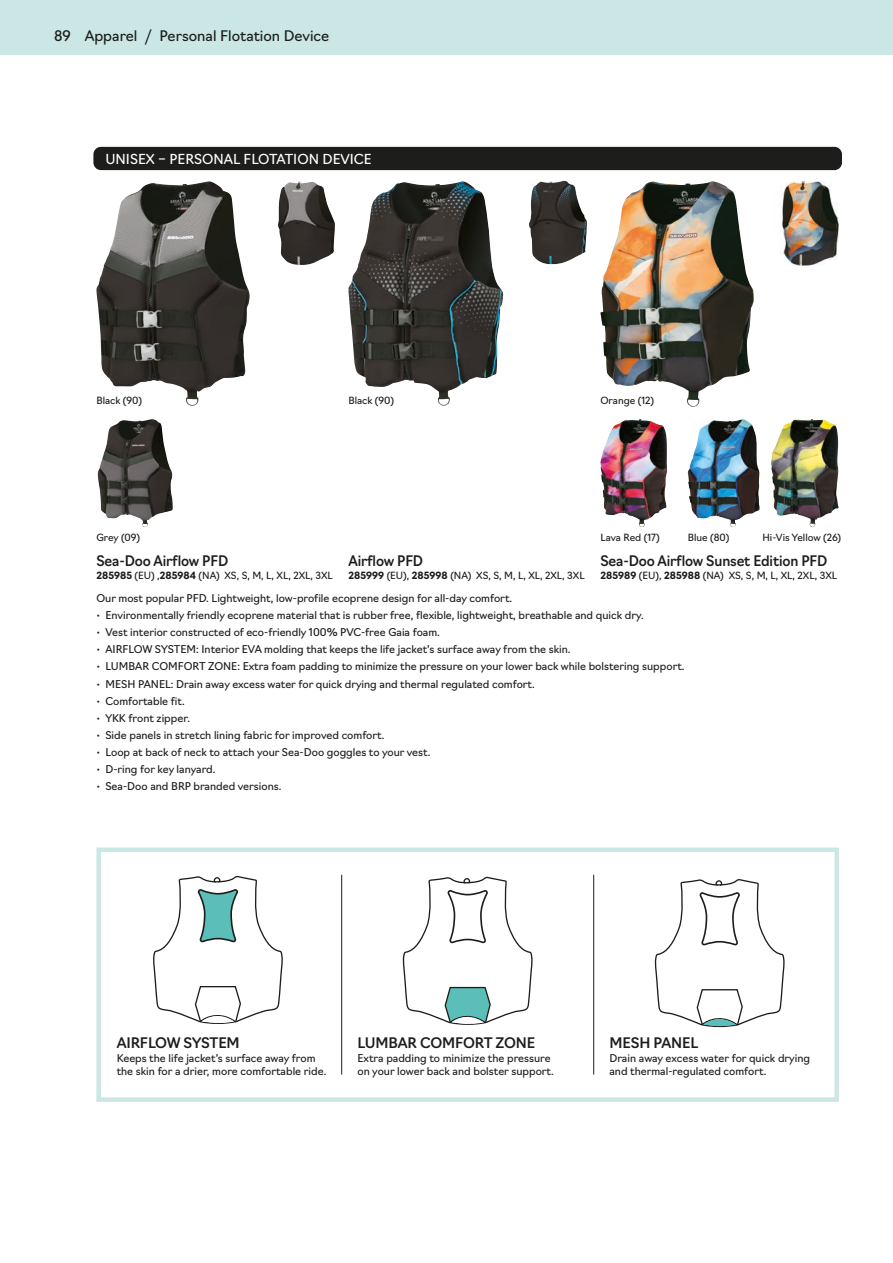
<style>
.page{position:relative;width:893px;height:1263px;background:#fff}
.page>*{position:absolute;margin:0;border:0;box-sizing:border-box;transform-origin:0 0}
.TAB-PROD-NAME{font:500 14.25px "Navigo";letter-spacing:-.01em;color:#1d1d1b;scale:.95 1}
.TAB-PROD-NAME-2{font:500 14.25px "Navigo";letter-spacing:-.01em;color:#1d1d1b}
.FOLIO-LEFT{font:14.25px "Navigo";color:#1d1d1b}
.SUB-SECTION{font:13.5px "Navigo";color:#fff}
.TAB-PROD-DESCRIPTION{font:10.5px/12.8px "Navigo";color:#1d1d1b}
.TAB-PROD-SKU-APPAREL{font:9.75px "Navigo";color:#1d1d1b}
.TAB-PROD-PLATFORM{font:9.75px "Navigo";color:#1d1d1b}
.s1{font-weight:300}
.s2{font-weight:700}
</style>
<div class="page">
<img style="left:278px;top:181px;width:57px;height:84px">
<img style="left:97px;top:419px;width:76px;height:108px">
<img style="left:96px;top:181px;width:152px;height:225px">
<img style="left:529px;top:181px;width:58px;height:83px">
<img style="left:348px;top:181px;width:155px;height:225px">
<img style="left:780px;top:181px;width:59px;height:84px">
<img style="left:600px;top:419px;width:45px;height:108px">
<img style="left:771px;top:419px;width:49px;height:108px">
<img style="left:688px;top:419px;width:71px;height:108px">
<img style="left:600px;top:181px;width:110px;height:226px">
<div style="left:93px;top:147px;width:749px;height:23px;background:#1d1d1b;border-radius:8px"></div>
<div style="left:96px;top:847px;width:743px;height:255px;border:4px solid #cae7e5"></div>
<hr style="left:593px;top:875px;width:1px;height:199px;background:#1d1d1b">
<svg style="left:402px;top:876px;width:131px;height:149px"></svg>
<svg style="left:153px;top:875px;width:130px;height:149px"></svg>
<svg style="left:654px;top:879px;width:131px;height:149px"></svg>
<hr style="left:341px;top:875px;width:1px;height:199px;background:#1d1d1b">
<div style="left:0;top:0;width:893px;height:54px;background:#cae7e5"></div>
<p class="FOLIO-LEFT" style="left:54px;top:24px;width:277px">89 Apparel <span class="s1">/</span> Personal Flotation Device</p>
<p class="SUB-SECTION" style="left:105px;top:148px;width:268px">UNISEX – PERSONAL FLOTATION DEVICE</p>
<p class="TAB-PROD-PLATFORM" style="left:96px;top:393px;width:47px">Black (90)</p>
<p class="TAB-PROD-PLATFORM" style="left:348px;top:393px;width:47px">Black (90)</p>
<p class="TAB-PROD-PLATFORM" style="left:600px;top:393px;width:55px">Orange (12)</p>
<p class="TAB-PROD-PLATFORM" style="left:96px;top:529px;width:45px">Grey (09)</p>
<p class="TAB-PROD-PLATFORM" style="left:600px;top:529px;width:61px">Lava Red (17)</p>
<p class="TAB-PROD-PLATFORM" style="left:688px;top:530px;width:43px">Blue (80)</p>
<p class="TAB-PROD-PLATFORM" style="left:762px;top:530px;width:80px">Hi-Vis Yellow (26)</p>
<p class="TAB-PROD-NAME" style="left:96px;top:549px;width:140px">Sea‑Doo Airflow PFD</p>
<p class="TAB-PROD-SKU-APPAREL" style="left:96px;top:568px;width:238px"><span class="s2">285985</span> (EU) ,<span class="s2">285984</span> (NA) XS, S, M, L, XL, 2XL, 3XL</p>
<p class="TAB-PROD-NAME" style="left:600px;top:549px;width:240px">Sea‑Doo Airflow Sunset Edition PFD</p>
<p class="TAB-PROD-SKU-APPAREL" style="left:600px;top:568px;width:238px"><span class="s2">285989</span> (EU), <span class="s2">285988</span> (NA) XS, S, M, L, XL, 2XL, 3XL</p>
<p class="TAB-PROD-NAME" style="left:348px;top:549px;width:80px">Airflow PFD</p>
<p class="TAB-PROD-SKU-APPAREL" style="left:348px;top:568px;width:238px"><span class="s2">285999</span> (EU), <span class="s2">285998</span> (NA) XS, S, M, L, XL, 2XL, 3XL</p>
<p class="TAB-PROD-DESCRIPTION" style="left:96px;top:591px;width:417px">Our most popular PFD. Lightweight, low-profile ecoprene design for all-day comfort.</p>
<p class="TAB-PROD-DESCRIPTION" style="left:96px;top:608px;width:549px">• Environmentally friendly ecoprene material that is rubber free, flexible, lightweight, breathable and quick dry.</p>
<p class="TAB-PROD-DESCRIPTION" style="left:96px;top:625px;width:345px">• Vest interior constructed of eco-friendly 100% PVC-free Gaia foam.</p>
<p class="TAB-PROD-DESCRIPTION" style="left:96px;top:642px;width:476px">• AIRFLOW SYSTEM: Interior EVA molding that keeps the life jacket’s surface away from the skin.</p>
<p class="TAB-PROD-DESCRIPTION" style="left:96px;top:659px;width:590px">• LUMBAR COMFORT ZONE: Extra foam padding to minimize the pressure on your lower back while bolstering support.</p>
<p class="TAB-PROD-DESCRIPTION" style="left:96px;top:676px;width:440px">• MESH PANEL: Drain away excess water for quick drying and thermal regulated comfort.</p>
<p class="TAB-PROD-DESCRIPTION" style="left:96px;top:693px;width:90px">• Comfortable fit.</p>
<p class="TAB-PROD-DESCRIPTION" style="left:96px;top:711px;width:95px">• YKK front zipper.</p>
<p class="TAB-PROD-DESCRIPTION" style="left:96px;top:728px;width:289px">• Side panels in stretch lining fabric for improved comfort.</p>
<p class="TAB-PROD-DESCRIPTION" style="left:96px;top:745px;width:335px">• Loop at back of neck to attach your Sea‑Doo goggles to your vest.</p>
<p class="TAB-PROD-DESCRIPTION" style="left:96px;top:762px;width:121px">• D-ring for key lanyard.</p>
<p class="TAB-PROD-DESCRIPTION" style="left:96px;top:779px;width:186px">• Sea‑Doo and BRP branded versions.</p>
<p class="TAB-PROD-NAME-2" style="left:117px;top:1031px;width:125px">AIRFLOW SYSTEM</p>
<p class="TAB-PROD-DESCRIPTION" style="left:117px;top:1051px;width:211px">Keeps the life jacket’s surface away from the skin for a drier, more comfortable ride.</p>
<p class="TAB-PROD-NAME-2" style="left:357px;top:1031px;width:179px">LUMBAR COMFORT ZONE</p>
<p class="TAB-PROD-DESCRIPTION" style="left:357px;top:1051px;width:198px">Extra padding to minimize the pressure on your lower back and bolster support.</p>
<p class="TAB-PROD-NAME-2" style="left:609px;top:1031px;width:90px">MESH PANEL</p>
<p class="TAB-PROD-DESCRIPTION" style="left:609px;top:1051px;width:202px">Drain away excess water for quick drying and thermal-regulated comfort.</p>
</div>
